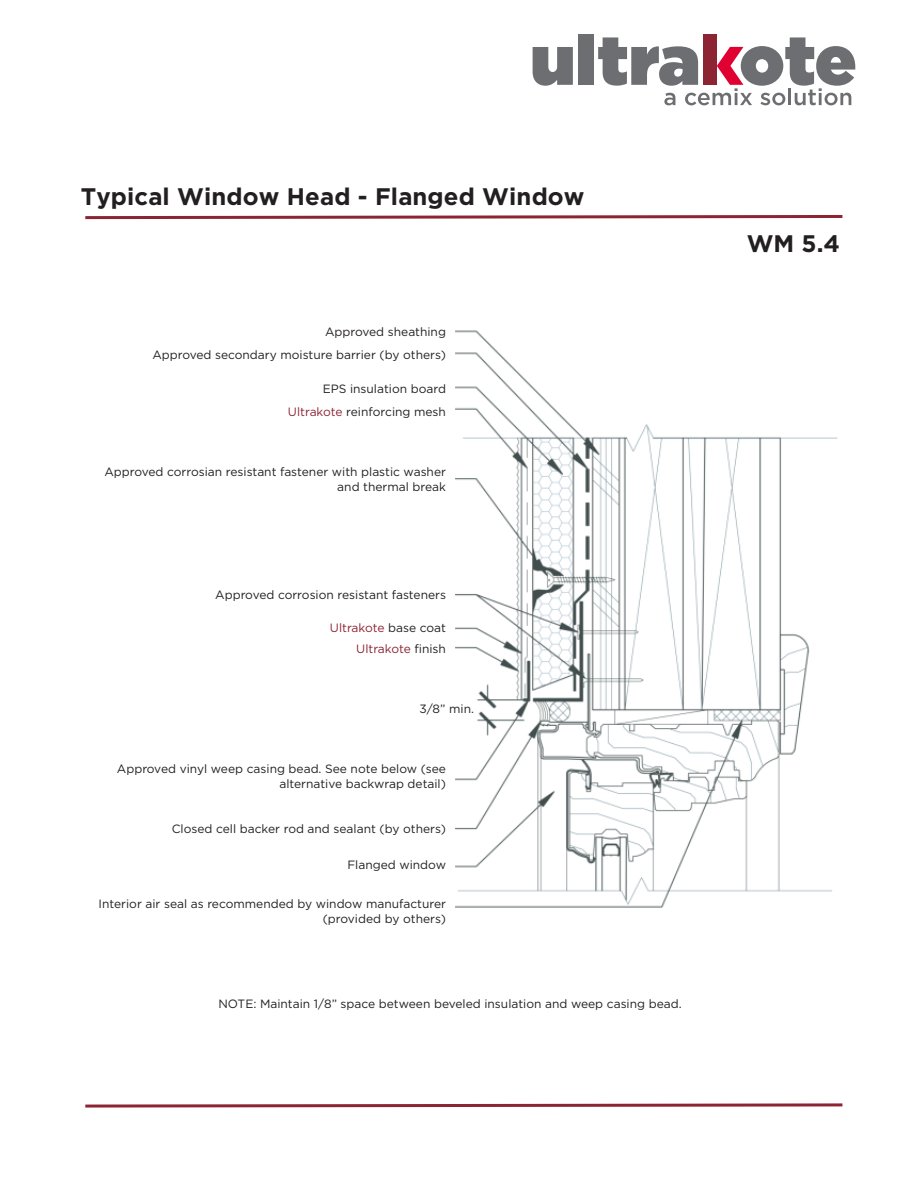
<style>
.page{position:relative;width:918px;height:1188px;background:#fff}
.page>*{position:absolute;margin:0;border:0;box-sizing:border-box;transform-origin:0 0}
.t1{font:900 69.3px "Gotham";letter-spacing:.005em;color:#6d6e71}
.t2{font:700 24px "Gotham";letter-spacing:.005em;color:#231f20}
.t3{font:12px/15px "Gotham";color:#231f20;text-align:right}
.t4{font:12px/21px "Gotham";color:#8c2433;text-align:right}
.s1{color:#8c2433}
.s2{color:#231f20}
</style>
<div class="page">
<img style="left:455px;top:330px;width:383px;height:578px">
<div style="left:396px;top:687px;width:78px;height:39px;background:#fff"></div>
<svg style="left:85px;top:215px;width:758px;height:5px"></svg>
<svg style="left:85px;top:1103px;width:758px;height:5px"></svg>
<div style="left:703px;top:34px;width:14px;height:51px;background:#8c2433"></div>
<svg style="left:664px;top:93px;width:11px;height:12px"></svg>
<svg style="left:685px;top:47px;width:67px;height:58px"></svg>
<svg style="left:760px;top:93px;width:25px;height:12px"></svg>
<hr style="left:788px;top:88px;width:3px;height:17px;background:#6d6e71">
<svg style="left:795px;top:88px;width:56px;height:17px"></svg>
<h1 class="t1" style="left:531px;top:11px;width:327px">ultra ote</h1>
<h2 class="t2" style="left:81px;top:180px;width:505px">Typical Window Head - Flanged Window</h2>
<p class="t3" style="left:152px;top:320px;width:295px;line-height:22.5px">Approved sheathing<br>Approved secondary moisture barrier (by others)</p>
<p class="t3" style="left:288px;top:377px;width:160px;line-height:22.5px">EPS insulation board<br><span class="s1">Ultrakote</span> reinforcing mesh</p>
<p class="t3" style="left:104px;top:464px;width:343px">Approved corrosian resistant fastener with plastic washer and thermal break</p>
<p class="t3" style="left:215px;top:587px;width:232px">Approved corrosion resistant fasteners</p>
<p class="t4" style="left:330px;top:617px;width:118px">Ultrakote <span class="s2">base coat<br></span>Ultrakote <span class="s2">finish</span></p>
<p class="t3" style="left:419px;top:701px;width:56px">3/8” min.</p>
<p class="t3" style="left:117px;top:761px;width:331px">Approved vinyl weep casing bead. See note below (see alternative backwrap detail)</p>
<p class="t3" style="left:172px;top:821px;width:276px">Closed cell backer rod and sealant (by others)</p>
<p class="t3" style="left:347px;top:857px;width:100px">Flanged window</p>
<p class="t3" style="left:99px;top:896px;width:349px">Interior air seal as recommended by window manufacturer (provided by others)</p>
<p class="t3" style="left:218px;top:996px;width:465px">NOTE: Maintain 1/8” space between beveled insulation and weep casing bead.</p>
<h2 class="t2" style="left:747px;top:227px;width:95px">WM 5.4</h2>
</div>
